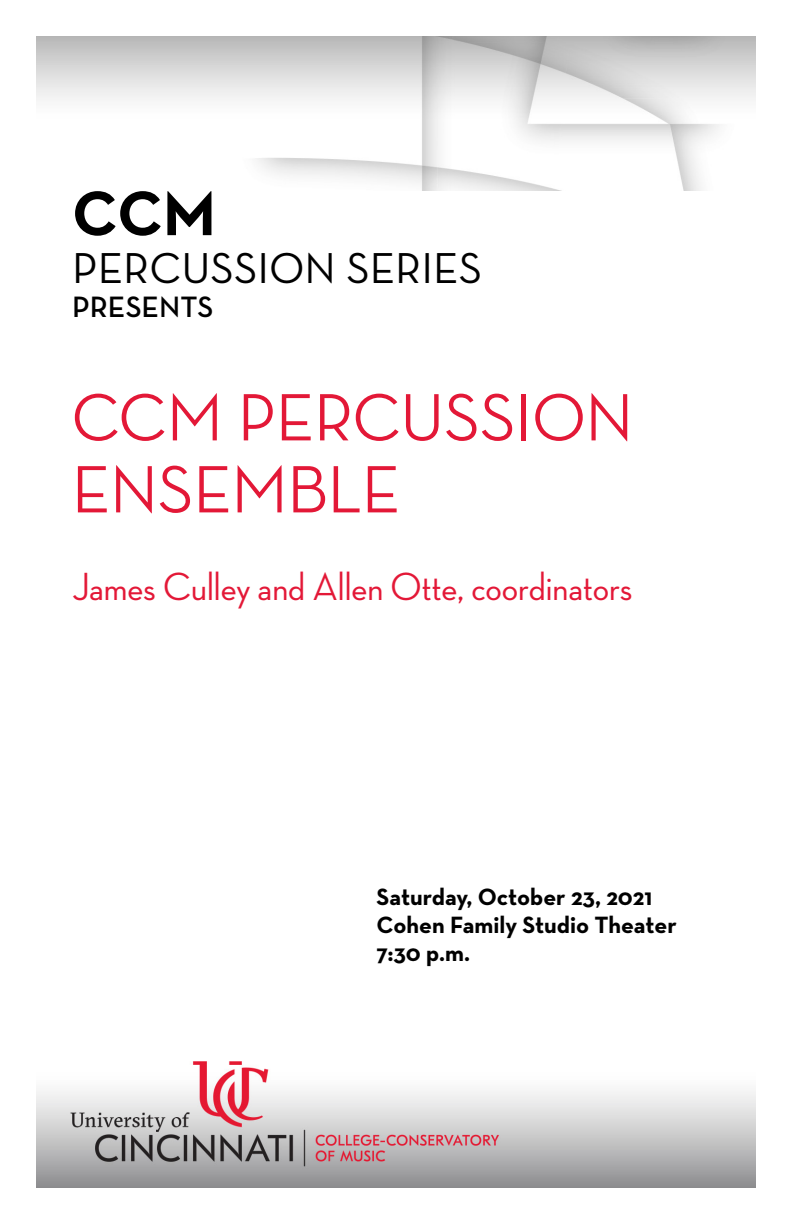
<style>
.page{position:relative;width:792px;height:1224px;background:#fff}
.page>*{position:absolute;margin:0;border:0;box-sizing:border-box;transform-origin:0 0}
.Concert_Title{font:500 68px/72px "Neutra Disp";color:#e31837}
.Page_Intro{font:700 64px "Neutra Text";color:#000}
.Page_Intro-2{font:44px "Neutra Text";color:#000}
.Concert_Title-2{font:500 40px "Neutra Disp";color:#e31837}
.Page_Intro-3{font:600 30px "Neutra Text";color:#000}
.Date_Venue_Time{font:700 24px "Neutra Text";color:#000}
</style>
<div class="page">
<img style="left:36px;top:36px;width:720px;height:154px">
<img style="left:36px;top:1061px;width:720px;height:127px">
<h1 class="Page_Intro" style="left:72px;top:173px;width:145px">CCM</h1>
<h1 class="Page_Intro-2" style="left:72px;top:242px;width:412px">PERCUSSION SERIES</h1>
<h1 class="Page_Intro-3" style="left:72px;top:289px;width:143px">PRESENTS</h1>
<h1 class="Concert_Title" style="left:72px;top:382px;width:563px">CCM PERCUSSION<br>ENSEMBLE</h1>
<h1 class="Concert_Title-2" style="left:72px;top:565px;width:562px">James Culley and Allen Otte, coordinators</h1>
<h3 class="Date_Venue_Time" style="left:377px;top:882px;width:277px">Saturday, October 23, 2021</h3>
<h3 class="Date_Venue_Time" style="left:377px;top:910px;width:302px">Cohen Family Studio Theater</h3>
<h3 class="Date_Venue_Time" style="left:377px;top:938px;width:95px">7:30 p.m.</h3>
</div>
